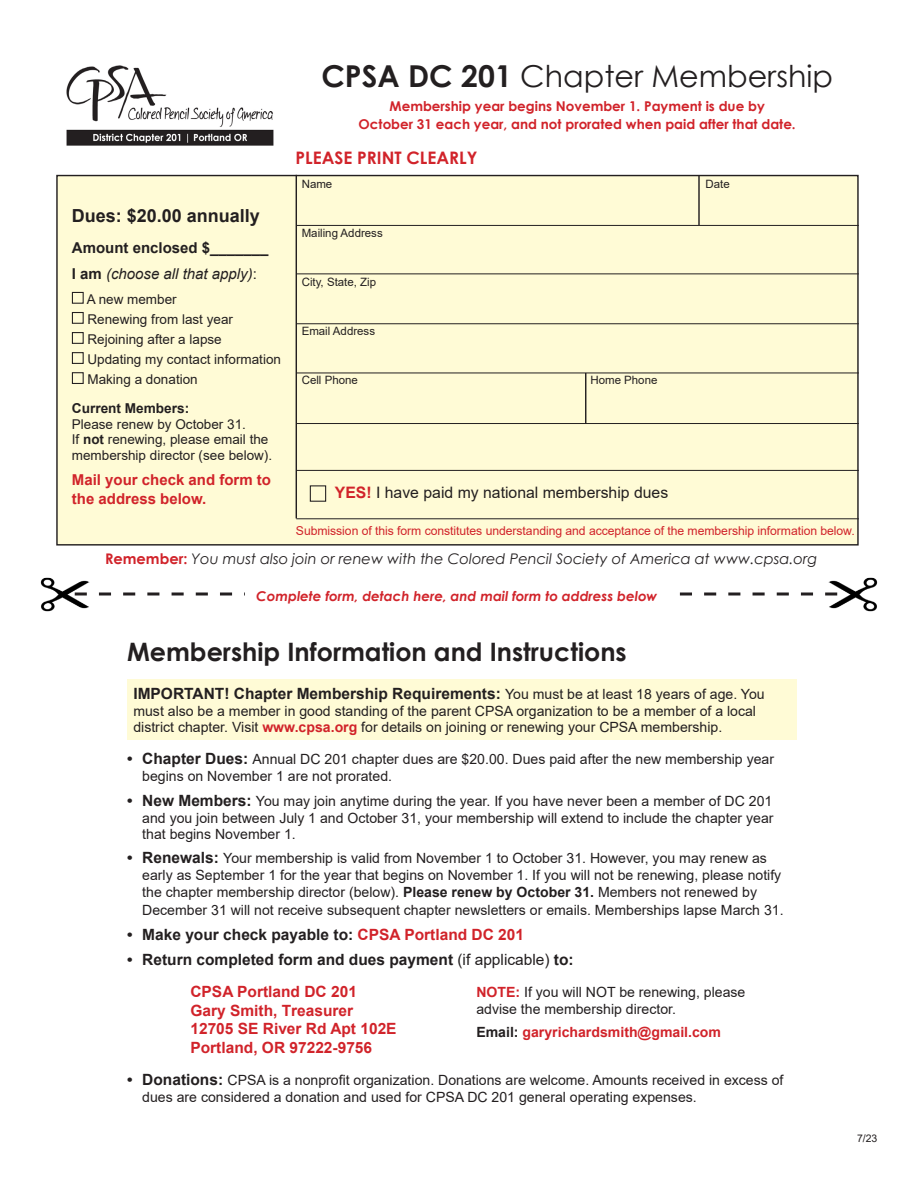
<style>
.page{position:relative;width:918px;height:1188px;background:#fff}
.page>*{position:absolute;margin:0;border:0;box-sizing:border-box;transform-origin:0 0}
.t1{font:30.15px "Century Gothic";color:#231f20}
.t2{font:700 25.35px "Century Gothic";color:#231f20}
.t3{font:700 18px "Arial";color:#231f20}
.t4{font:700 17.25px "Century Gothic";color:#d1232a}
.t5{font:15.75px "Arial";color:#231f20}
.t6{font:700 15.45px "Arial";color:#231f20}
.t7{font:700 15.45px/18.6px "Arial";color:#d1232a}
.t8{font:700 15px/18.6px "Arial";color:#d1232a}
.t9{font:italic 15px "Arial";color:#231f20}
.t10{font:700 15px "Arial";color:#231f20}
.t11{font:italic 14.7px "Century Gothic";color:#231f20}
.t12{font:14.1px/17px "Arial";color:#231f20}
.t13{font:700 14.1px "Arial";color:#d1232a}
.t14{font:700 13.65px "Arial";color:#231f20}
.t15{font:13.5px/15.8px "Arial";color:#231f20}
.t16{font:700 13.5px "Century Gothic";color:#d1232a}
.t17{font:italic 700 13.5px "Century Gothic";color:#d1232a}
.t18{font:12.15px "Arial";letter-spacing:-.005em;color:#d1232a}
.t19{font:11.55px "Arial";color:#231f20}
.t20{font:10.5px "Arial";color:#231f20}
.s1{font-weight:700}
.s2{font-weight:700;font-style:normal}
.s3{font-style:normal}
.s4{font-weight:700;color:#d1232a}
.s5{font-weight:700;font-style:normal;color:#d1232a}
.s6{font-weight:400;font-size:14.1px}
.s7{font-weight:700;font-size:15.45px}
.s8{color:#d1232a}
.s9{font-weight:400}
.s10{color:#231f20}
</style>
<div class="page">
<div style="left:127px;top:679px;width:670px;height:61px;background:#fffbd6"></div>
<img style="left:66px;top:65px;width:208px;height:81px">
<div style="left:57px;top:176px;width:801px;height:369px;background:#fffbd6"></div>
<hr style="left:296px;top:175px;width:1px;height:343px;background:#231f20">
<div style="left:72px;top:292px;width:12px;height:12px;border:1px solid #231f20"></div>
<div style="left:72px;top:312px;width:12px;height:12px;border:1px solid #231f20"></div>
<div style="left:72px;top:332px;width:12px;height:12px;border:1px solid #231f20"></div>
<div style="left:72px;top:352px;width:12px;height:12px;border:1px solid #231f20"></div>
<div style="left:72px;top:372px;width:12px;height:12px;border:1px solid #231f20"></div>
<hr style="left:296px;top:225px;width:563px;height:1px;background:#231f20">
<hr style="left:296px;top:274px;width:563px;height:1px;background:#231f20">
<hr style="left:296px;top:323px;width:563px;height:1px;background:#231f20">
<hr style="left:296px;top:373px;width:563px;height:1px;background:#231f20">
<hr style="left:296px;top:423px;width:563px;height:1px;background:#231f20">
<hr style="left:296px;top:470px;width:563px;height:1px;background:#231f20">
<hr style="left:296px;top:518px;width:563px;height:1px;background:#231f20">
<div style="left:310px;top:485px;width:16px;height:17px;border:1px solid #231f20"></div>
<hr style="left:698px;top:176px;width:2px;height:49px;background:#231f20">
<hr style="left:585px;top:373px;width:1px;height:51px;background:#231f20">
<svg style="left:98px;top:592px;width:731px;height:4px"></svg>
<div style="left:245px;top:591px;width:424px;height:17px;background:#fff"></div>
<img style="left:40px;top:577px;width:49px;height:35px">
<img style="left:829px;top:577px;width:49px;height:35px">
<p class="t1" style="left:321px;top:55px;width:513px"><span class="s1">CPSA DC 201</span> Chapter Membership</p>
<p class="t16" style="left:390px;top:96px;width:377px">Membership year begins November 1. Payment is due by</p>
<p class="t16" style="left:359px;top:114px;width:439px">October 31 each year, and not prorated when paid after that date.</p>
<p class="t4" style="left:296px;top:145px;width:183px">PLEASE PRINT CLEARLY</p>
<p class="t3" style="left:72px;top:203px;width:190px">Dues: $20.00 annually</p>
<p class="t10" style="left:72px;top:237px;width:198px">Amount enclosed $_______</p>
<p class="t9" style="left:72px;top:264px;width:187px"><span class="s2">I am</span> (choose all that apply)<span class="s3">:</span></p>
<p class="t15" style="left:87px;top:291px;width:92px">A new member</p>
<p class="t15" style="left:87px;top:311px;width:147px">Renewing from last year</p>
<p class="t15" style="left:87px;top:331px;width:136px">Rejoining after a lapse</p>
<p class="t15" style="left:87px;top:351px;width:195px">Updating my contact information</p>
<p class="t15" style="left:87px;top:371px;width:112px">Making a donation</p>
<p class="t14" style="left:72px;top:398px;width:119px">Current Members:</p>
<p class="t15" style="left:72px;top:416px;width:202px">Please renew by October 31.<br>If <span class="s1">not</span> renewing, please email the membership director (see below).</p>
<p class="t8" style="left:72px;top:471px;width:201px">Mail your check and form to the address below.</p>
<p class="t19" style="left:302px;top:176px;width:32px">Name</p>
<p class="t19" style="left:302px;top:225px;width:83px">Mailing Address</p>
<p class="t19" style="left:302px;top:274px;width:76px">City, State, Zip</p>
<p class="t19" style="left:302px;top:323px;width:75px">Email Address</p>
<p class="t19" style="left:302px;top:372px;width:58px">Cell Phone</p>
<p class="t19" style="left:706px;top:176px;width:26px">Date</p>
<p class="t19" style="left:590px;top:372px;width:69px">Home Phone</p>
<p class="t5" style="left:335px;top:482px;width:335px"><span class="s4">YES!</span> I have paid my national membership dues</p>
<p class="t18" style="left:296px;top:522px;width:560px">Submission of this form constitutes understanding and acceptance of the membership information below.</p>
<p class="t11" style="left:105px;top:549px;width:714px"><span class="s5">Remember:</span> You must also join or renew with the Colored Pencil Society of America at www.cpsa.org</p>
<p class="t17" style="left:256px;top:585px;width:403px">Complete form, detach here, and mail form to address below</p>
<p class="t2" style="left:127px;top:633px;width:501px">Membership Information and Instructions</p>
<p class="t6" style="left:133px;top:682px;width:633px">IMPORTANT! Chapter Membership Requirements: <span class="s6">You must be at least 18 years of age. You</span></p>
<p class="t12" style="left:133px;top:702px;width:624px">must also be a member in good standing of the parent CPSA organization to be a member of a local district chapter. Visit <span class="s4">www.cpsa.org</span> for details on joining or renewing your CPSA membership.</p>
<p class="t12" style="left:142px;top:750px;width:633px;text-indent:-15px"><span class="s7">• Chapter Dues:</span> Annual DC 201 chapter dues are $20.00. Dues paid after the new membership year begins on November 1 are not prorated.</p>
<p class="t12" style="left:142px;top:792px;width:633px;text-align:justify;text-indent:-15px"><span class="s7">• New Members:</span> You may join anytime during the year. If you have never been a member of DC 201 and you join between July 1 and October 31, your membership will extend to include the chapter year that begins November 1.</p>
<p class="t12" style="left:142px;top:849px;width:641px;text-indent:-15px"><span class="s7">• Renewals:</span> Your membership is valid from November 1 to October 31. However, you may renew as early as September 1 for the year that begins on November 1. If you will not be renewing, please notify the chapter membership director (below). <span class="s1">Please renew by October 31.</span> Members not renewed by</p>
<p class="t12" style="left:142px;top:902px;width:643px">December 31 will not receive subsequent chapter newsletters or emails. Memberships lapse March 31.</p>
<p class="t6" style="left:127px;top:924px;width:399px">• Make your check payable to: <span class="s8">CPSA Portland DC 201</span></p>
<p class="t6" style="left:127px;top:949px;width:448px">• Return completed form and dues payment <span class="s9">(if applicable)</span> to:</p>
<p class="t7" style="left:190px;top:983px;width:208px">CPSA Portland DC 201<br>Gary Smith, Treasurer<br>12705 SE River Rd Apt 102E<br>Portland, OR 97222-9756</p>
<p class="t12" style="left:142px;top:1071px;width:643px;text-indent:-15px"><span class="s7">• Donations:</span> CPSA is a nonprofit organization. Donations are welcome. Amounts received in excess of dues are considered a donation and used for CPSA DC 201 general operating expenses.</p>
<p class="t12" style="left:476px;top:984px;width:271px"><span class="s4">NOTE:</span> If you will NOT be renewing, please advise the membership director.</p>
<p class="t13" style="left:476px;top:1023px;width:246px"><span class="s10">Email:</span> garyrichardsmith@gmail.com</p>
<p class="t20" style="left:857px;top:1131px;width:22px">7/23</p>
</div>
